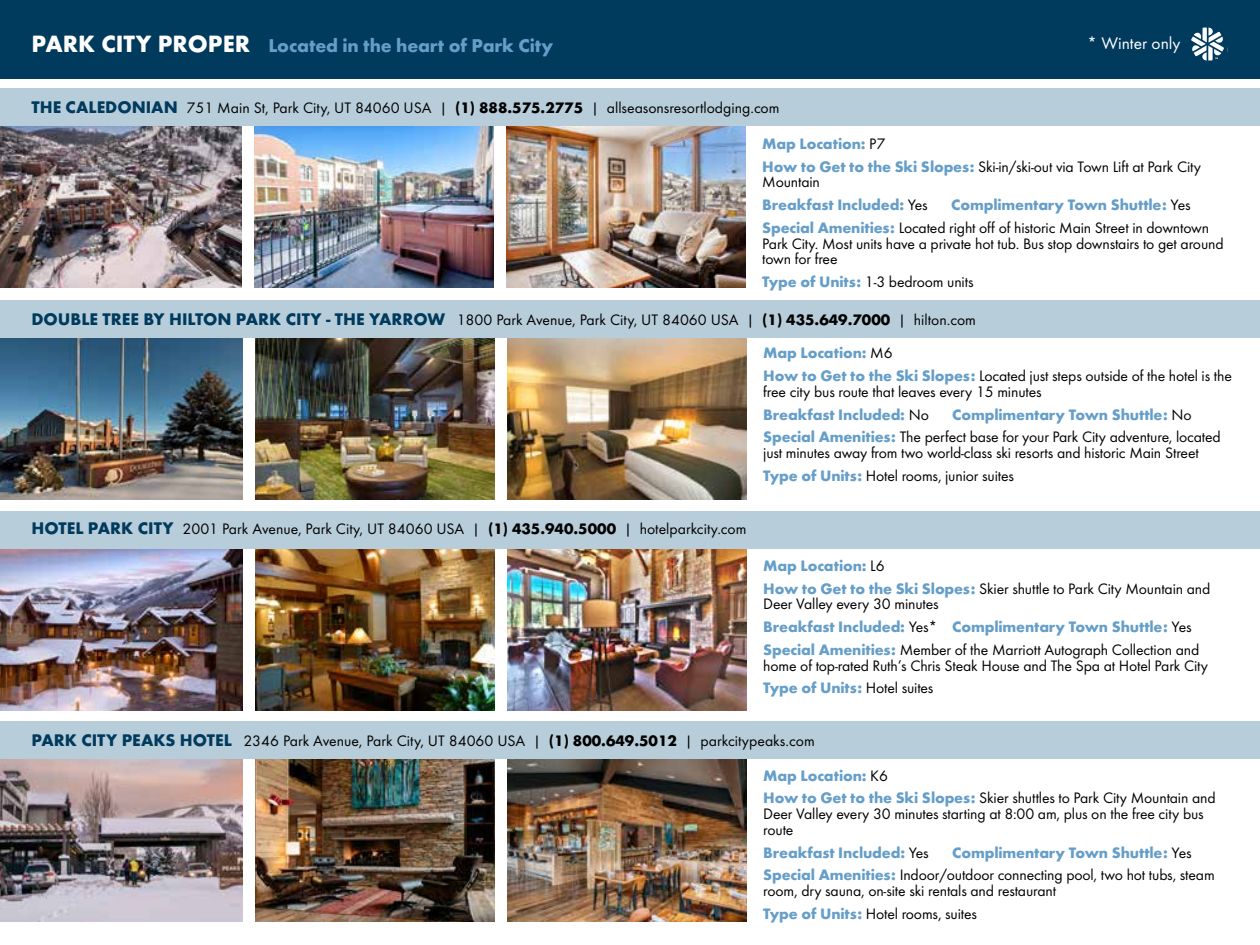
<style>
.page{position:relative;width:1260px;height:945px;background:#fff}
.page>*{position:absolute;margin:0;border:0;box-sizing:border-box;transform-origin:0 0}
.t1{font:700 19.25px "Futura Round";letter-spacing:-.01em;color:#659ec8}
.t2{font:17.5px "Futura Round";color:#fff}
.t3{font:15.75px/22.8px "Futura Round";letter-spacing:-.01em;color:#000}
.t4{font:700 15.75px/22.8px "Futura Round";letter-spacing:-.01em;color:#659ec8}
.s1{font-size:24.5px;color:#fff}
.s2{font-weight:700;font-size:17.5px;color:#003a5d}
.s3{font-weight:700}
.s4{font-weight:700;color:#659ec8}
.s5{font-weight:400;color:#000}
</style>
<div class="page">
<div style="left:0;top:0;width:1260px;height:78px;background:#003a5d"></div>
<img style="left:0;top:759px;width:243px;height:163px">
<img style="left:256px;top:759px;width:239px;height:163px">
<img style="left:508px;top:759px;width:239px;height:163px">
<img style="left:0;top:549px;width:243px;height:161px">
<img style="left:256px;top:549px;width:239px;height:161px">
<img style="left:508px;top:549px;width:239px;height:162px">
<div style="left:0;top:511px;width:1260px;height:38px;background:#b7cdd9"></div>
<div style="left:0;top:722px;width:1260px;height:37px;background:#b7cdd9"></div>
<img style="left:0;top:338px;width:243px;height:162px">
<img style="left:256px;top:338px;width:239px;height:162px">
<img style="left:508px;top:338px;width:239px;height:162px">
<div style="left:0;top:300px;width:1260px;height:38px;background:#b7cdd9"></div>
<img style="left:0;top:126px;width:242px;height:162px">
<img style="left:255px;top:127px;width:239px;height:161px">
<img style="left:507px;top:126px;width:239px;height:162px">
<div style="left:0;top:88px;width:1260px;height:38px;background:#b7cdd9"></div>
<svg style="left:1191px;top:28px;width:33px;height:32px"></svg>
<p class="t1" style="left:32px;top:31px;width:523px"><span class="s1">PARK CITY PROPER</span> Located in the heart of Park City</p>
<p class="t2" style="left:1087px;top:31px;width:95px">* Winter only</p>
<p class="t3" style="left:32px;top:96px;width:750px"><span class="s2">THE CALEDONIAN</span> 751 Main St, Park City, UT 84060 USA | <span class="s3">(1) 888.575.2775</span> | allseasonsresortlodging.com</p>
<p class="t3" style="left:762px;top:131px;width:440px"><span class="s4">Map Location:</span> P7<br><span class="s4">How to Get to the Ski Slopes:</span> Ski-in/ski-out via Town Lift at Park City</p>
<p class="t4" style="left:762px;top:170px;width:167px"><span class="s5">Mountain<br></span>Breakfast Included: <span class="s5">Yes</span></p>
<p class="t3" style="left:762px;top:192px;width:448px;text-indent:189px"><span class="s4">Complimentary Town Shuttle:</span> Yes<br><span class="s4">Special Amenities:</span> Located right off of historic Main Street in downtown</p>
<p class="t3" style="left:762px;top:235px;width:463px;line-height:15.8px">Park City. Most units have a private hot tub. Bus stop downstairs to get around town for free</p>
<p class="t3" style="left:762px;top:270px;width:213px"><span class="s4">Type of Units:</span> 1-3 bedroom units</p>
<p class="t3" style="left:32px;top:307px;width:946px"><span class="s2">DOUBLE TREE BY HILTON PARK CITY - THE YARROW</span> 1800 Park Avenue, Park City, UT 84060 USA | <span class="s3">(1) 435.649.7000</span> | hilton.com</p>
<p class="t3" style="left:32px;top:516px;width:717px"><span class="s2">HOTEL PARK CITY</span> 2001 Park Avenue, Park City, UT 84060 USA | <span class="s3">(1) 435.940.5000</span> | hotelparkcity.com</p>
<p class="t3" style="left:763px;top:341px;width:470px"><span class="s4">Map Location:</span> M6<br><span class="s4">How to Get to the Ski Slopes:</span> Located just steps outside of the hotel is the</p>
<p class="t3" style="left:763px;top:379px;width:280px">free city bus route that leaves every 15 minutes<br><span class="s4">Breakfast Included:</span> No</p>
<p class="t3" style="left:763px;top:402px;width:459px;text-indent:189px"><span class="s4">Complimentary Town Shuttle:</span> No<br><span class="s4">Special Amenities:</span> The perfect base for your Park City adventure, located</p>
<p class="t3" style="left:763px;top:440px;width:437px">just minutes away from two world-class ski resorts and historic Main Street<br><span class="s4">Type of Units:</span> Hotel rooms, junior suites</p>
<p class="t4" style="left:763px;top:553px;width:449px">Map Location: <span class="s5">L6<br></span>How to Get to the Ski Slopes: <span class="s5">Skier shuttle to Park City Mountain and</span></p>
<p class="t3" style="left:763px;top:592px;width:438px">Deer Valley every 30 minutes<br><span class="s4">Breakfast Included:</span> Yes* <span class="s4">Complimentary Town Shuttle:</span> Yes<br><span class="s4">Special Amenities:</span> Member of the Marriott Autograph Collection and</p>
<p class="t3" style="left:763px;top:653px;width:446px">home of top-rated Ruth’s Chris Steak House and The Spa at Hotel Park City<br><span class="s4">Type of Units:</span> Hotel suites</p>
<p class="t3" style="left:32px;top:729px;width:785px"><span class="s2">PARK CITY PEAKS HOTEL</span> 2346 Park Avenue, Park City, UT 84060 USA | <span class="s3">(1) 800.649.5012</span> | parkcitypeaks.com</p>
<p class="t3" style="left:763px;top:763px;width:454px"><span class="s4">Map Location:</span> K6<br><span class="s4">How to Get to the Ski Slopes:</span> Skier shuttles to Park City Mountain and</p>
<p class="t3" style="left:763px;top:805px;width:442px;line-height:15.8px">Deer Valley every 30 minutes starting at 8:00 am, plus on the free city bus route</p>
<p class="t4" style="left:763px;top:840px;width:167px">Breakfast Included: <span class="s5">Yes</span></p>
<p class="t3" style="left:763px;top:840px;width:453px;text-indent:189px"><span class="s4">Complimentary Town Shuttle:</span> Yes<br><span class="s4">Special Amenities:</span> Indoor/outdoor connecting pool, two hot tubs, steam</p>
<p class="t3" style="left:763px;top:878px;width:294px">room, dry sauna, on-site ski rentals and restaurant<br><span class="s4">Type of Units:</span> Hotel rooms, suites</p>
</div>
